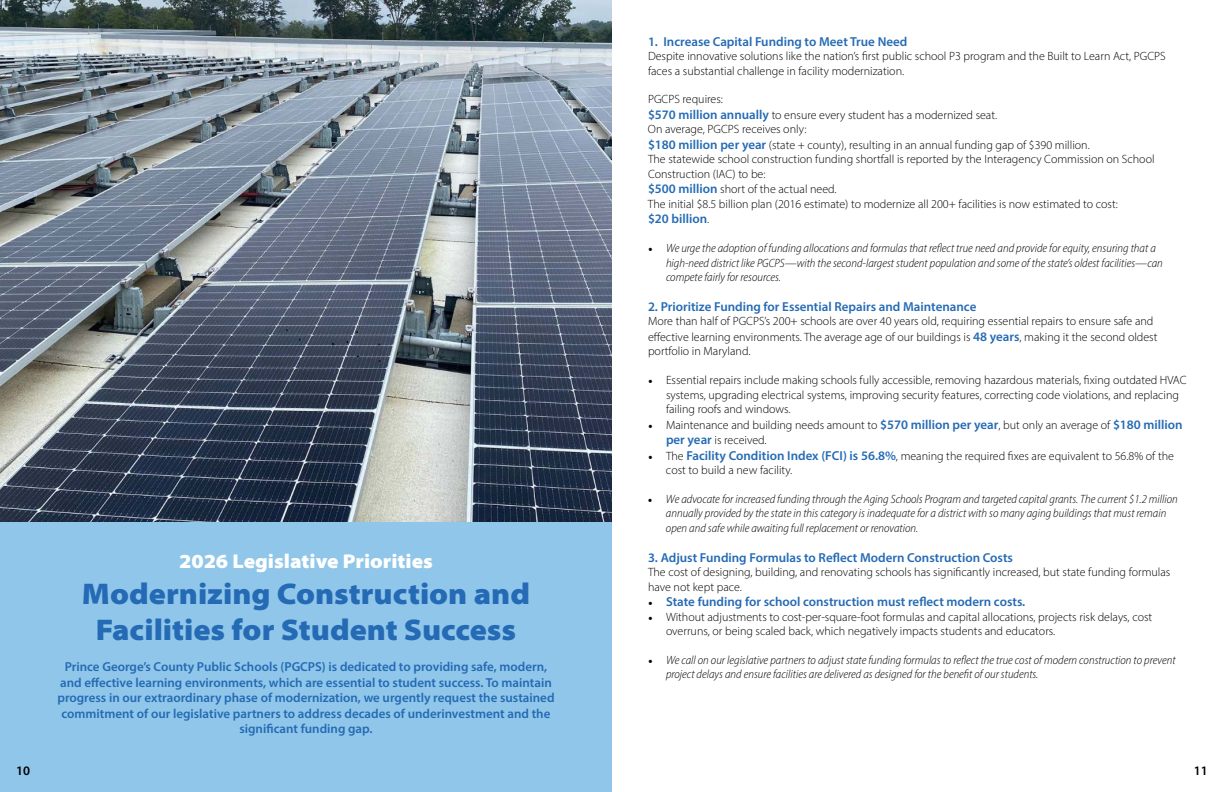
<style>
.page{position:relative;width:1224px;height:792px;background:#fff}
.page>*{position:absolute;margin:0;border:0;box-sizing:border-box;transform-origin:0 0}
.t1{font:900 semi-expanded 30px/36px "Myriad Pro";color:#246ab4;text-align:center}
.t2{font:900 semi-expanded 20px "Myriad Pro";color:#fff}
.t3{font:600 13px/15.6px "Myriad Pro";color:#246ab4;text-align:center}
.t4{font:600 13px "Myriad Pro";color:#000}
.t5{font:300 12px/14.4px "Myriad Pro";color:#000}
.t6{font:italic 300 semi-condensed 12px/14.4px "Myriad Pro";color:#000}
.s1{font-weight:600;font-size:13px;color:#246ab4}
.s2{font-weight:300;font-size:12px;color:#000}
.s3{font-family:"Minion Pro";font-weight:400;font-style:normal;font-stretch:normal}
.s4{font-family:"Minion Pro";font-weight:400}
.s5{font-family:"Minion Pro";font-weight:400;font-size:12px;color:#000}
</style>
<div class="page">
<img style="left:0;top:0;width:612px;height:522px">
<div style="left:0;top:522px;width:612px;height:270px;background:#90c6e9"></div>
<h2 class="t2" style="left:179px;top:548px;width:255px">2026 Legislative Priorities</h2>
<h1 class="t1" style="left:82px;top:574px;width:450px">Modernizing Construction and<br>Facilities for Student Success</h1>
<p class="t3" style="left:57px;top:659px;width:499px">Prince George’s County Public Schools (PGCPS) is dedicated to providing safe, modern, and effective learning environments, which are essential to student success. To maintain progress in our extraordinary phase of modernization, we urgently request the sustained commitment of our legislative partners to address decades of underinvestment and the significant funding gap.</p>
<p class="t3" style="left:648px;top:33px;width:261px">1. Increase Capital Funding to Meet True Need</p>
<p class="t5" style="left:648px;top:49px;width:519px">Despite innovative solutions like the nation’s first public school P3 program and the Built to Learn Act, PGCPS faces a substantial challenge in facility modernization.</p>
<p class="t5" style="left:648px;top:91px;width:351px;line-height:15.6px">PGCPS requires:<br><span class="s1">$570 million annually</span> to ensure every student has a modernized seat.</p>
<p class="t5" style="left:648px;top:121px;width:443px;line-height:15.6px">On average, PGCPS receives only:<br><span class="s1">$180 million per year</span> (state + county), resulting in an annual funding gap of $390 million.</p>
<p class="t5" style="left:648px;top:152px;width:508px">The statewide school construction funding shortfall is reported by the Interagency Commission on School<br>Construction (IAC) to be:</p>
<p class="t5" style="left:648px;top:182px;width:471px"><span class="s1">$500 million</span> short of the actual need.<br>The initial $8.5 billion plan (2016 estimate) to modernize all 200+ facilities is now estimated to cost:</p>
<p class="t3" style="left:648px;top:211px;width:63px">$20 billion<span class="s2">.</span></p>
<p class="t6" style="left:666px;top:241px;width:498px;text-indent:-18px"><span class="s3">•</span> We urge the adoption of funding allocations and formulas that reflect true need and provide for equity, ensuring that a high-need district like PGCPS—with the second-largest student population and some of the state’s oldest facilities—can compete fairly for resources.</p>
<p class="t3" style="left:648px;top:298px;width:330px">2. Prioritize Funding for Essential Repairs and Maintenance</p>
<p class="t5" style="left:648px;top:313px;width:511px;line-height:15.6px">More than half of PGCPS’s 200+ schools are over 40 years old, requiring essential repairs to ensure safe and effective learning environments. The average age of our buildings is <span class="s1">48 years</span>, making it the second oldest</p>
<p class="t5" style="left:648px;top:344px;width:104px">portfolio in Maryland.</p>
<p class="t5" style="left:666px;top:373px;width:522px;text-indent:-18px"><span class="s4">•</span> Essential repairs include making schools fully accessible, removing hazardous materials, fixing outdated HVAC systems, upgrading electrical systems, improving security features, correcting code violations, and replacing failing roofs and windows.</p>
<p class="t5" style="left:666px;top:417px;width:518px;line-height:15.6px;text-indent:-18px"><span class="s4">•</span> Maintenance and building needs amount to <span class="s1">$570 million per year</span>, but only an average of <span class="s1">$180 million per year</span> is received.</p>
<p class="t5" style="left:666px;top:448px;width:510px;text-indent:-18px"><span class="s4">•</span> The <span class="s1">Facility Condition Index (FCI) is 56.8%</span>, meaning the required fixes are equivalent to 56.8% of the cost to build a new facility.</p>
<p class="t6" style="left:666px;top:492px;width:513px;text-indent:-18px"><span class="s3">•</span> We advocate for increased funding through the Aging Schools Program and targeted capital grants. The current $1.2 million annually provided by the state in this category is inadequate for a district with so many aging buildings that must remain open and safe while awaiting full replacement or renovation.</p>
<p class="t3" style="left:648px;top:549px;width:366px">3. Adjust Funding Formulas to Reflect Modern Construction Costs</p>
<p class="t5" style="left:648px;top:565px;width:524px">The cost of designing, building, and renovating schools has significantly increased, but state funding formulas have not kept pace.</p>
<p class="t3" style="left:648px;top:594px;width:379px"><span class="s5">•</span> State funding for school construction must reflect modern costs.</p>
<p class="t5" style="left:666px;top:609px;width:488px;text-indent:-18px"><span class="s4">•</span> Without adjustments to cost-per-square-foot formulas and capital allocations, projects risk delays, cost overruns, or being scaled back, which negatively impacts students and educators.</p>
<p class="t6" style="left:666px;top:653px;width:511px;text-indent:-18px"><span class="s3">•</span> We call on our legislative partners to adjust state funding formulas to reflect the true cost of modern construction to prevent project delays and ensure facilities are delivered as designed for the benefit of our students.</p>
<p class="t4" style="left:16px;top:763px;width:15px">10</p>
<p class="t4" style="left:1194px;top:763px;width:15px">11</p>
</div>
